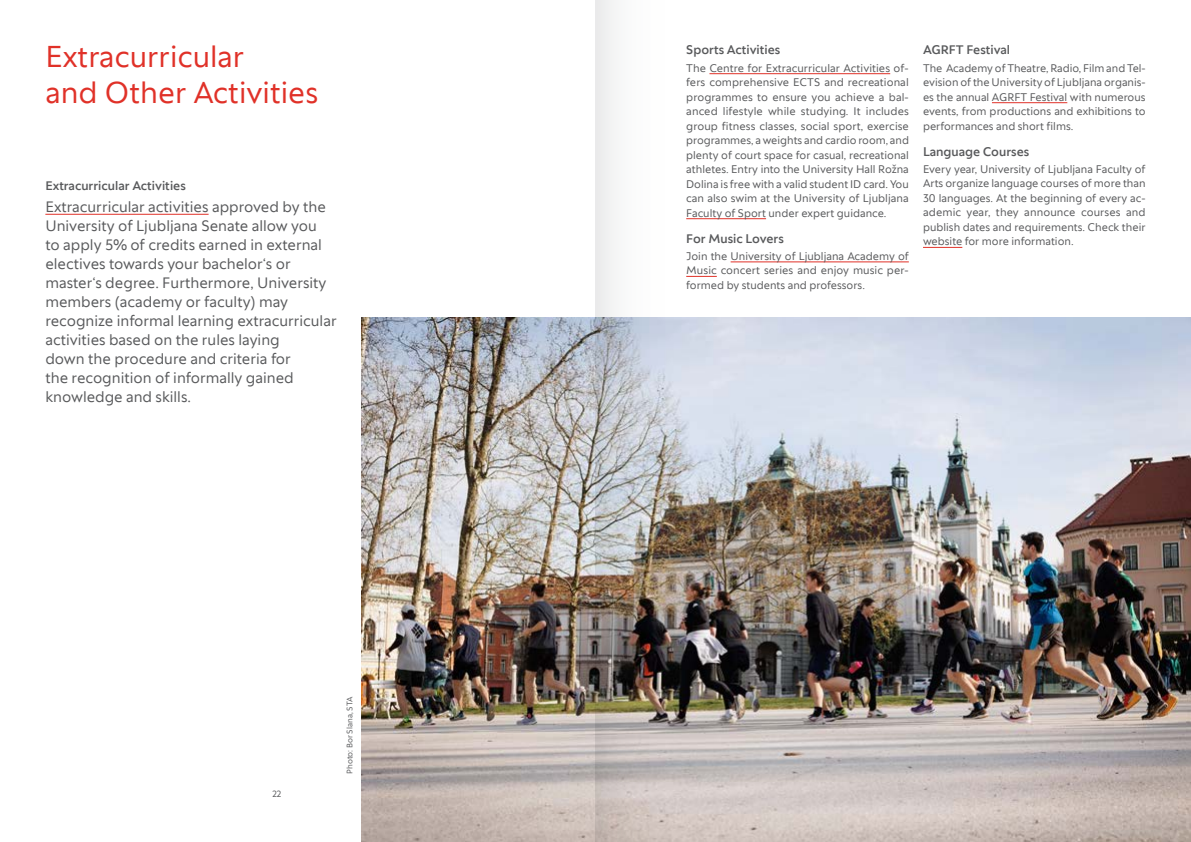
<style>
.page{position:relative;width:1191px;height:842px;background:#fff}
.page>*{position:absolute;margin:0;border:0;box-sizing:border-box;transform-origin:0 0}
.t1{font:30px/36px "Univerza Sans";color:#e03128}
.t2{font:15px/19px "Univerza Sans";color:#58595b}
.t3{font:500 12.5px "Univerza Sans";color:#58595b}
.t4{font:11px/14.5px "Univerza Sans";color:#58595b;text-align:justify}
.t5{font:9px "Univerza Sans";color:#58595b}
.t6{font:8px "Univerza Sans";color:#58595b}
</style>
<div class="page">
<hr style="left:45px;top:214px;width:164px;height:1px;background:#e03128">
<hr style="left:709px;top:73px;width:181px;height:1px;background:#e03128">
<hr style="left:686px;top:218px;width:80px;height:1px;background:#e03128">
<hr style="left:730px;top:262px;width:179px;height:1px;background:#e03128">
<hr style="left:686px;top:276px;width:31px;height:1px;background:#e03128">
<img style="left:361px;top:317px;width:830px;height:525px">
<hr style="left:992px;top:102px;width:75px;height:1px;background:#e03128">
<hr style="left:923px;top:247px;width:39px;height:1px;background:#e03128">
<img style="left:595px;top:0;width:100px;height:842px">
<h1 class="t1" style="left:45px;top:37px;width:274px">Extracurricular<br>and Other Activities</h1>
<p class="t3" style="left:45px;top:177px;width:142px">Extracurricular Activities</p>
<p class="t2" style="left:45px;top:197px;width:293px">Extracurricular activities approved by the University of Ljubljana Senate allow you<br>to apply 5% of credits earned in external electives towards your bachelor‘s or master‘s degree. Furthermore, University members (academy or faculty) may recognize informal learning extracurricular activities based on the rules laying<br>down the procedure and criteria for<br>the recognition of informally gained knowledge and skills.</p>
<p class="t5" style="left:272px;top:787px;width:11px">22</p>
<p class="t6" style="left:344px;top:774px;width:79px;rotate:-90deg">Photo: Bor Slana, STA</p>
<p class="t3" style="left:686px;top:41px;width:96px">Sports Activities</p>
<p class="t4" style="left:686px;top:60px;width:224px">The Centre for Extracurricular Activities of&shy;fers comprehensive ECTS and recreational programmes to ensure you achieve a bal&shy;anced lifestyle while studying. It includes group fitness classes, social sport, exercise programmes, a weights and cardio room, and plenty of court space for casual, recreational athletes. Entry into the University Hall Rožna Dolina is free with a valid student ID card. You can also swim at the University of Ljubljana Faculty of Sport under expert guidance.</p>
<p class="t3" style="left:686px;top:229px;width:99px">For Music Lovers</p>
<p class="t4" style="left:686px;top:248px;width:224px">Join the University of Ljubljana Academy of Music concert series and enjoy music per&shy;formed by students and professors.</p>
<p class="t3" style="left:923px;top:41px;width:89px">AGRFT Festival</p>
<p class="t4" style="left:923px;top:60px;width:224px">The Academy of Theatre, Radio, Film and Tel&shy;evision of the University of Ljubljana organis&shy;es the annual AGRFT Festival with numerous events, from productions and exhibitions to performances and short films.</p>
<p class="t3" style="left:923px;top:142px;width:108px">Language Courses</p>
<p class="t4" style="left:923px;top:161px;width:224px">Every year, University of Ljubljana Faculty of Arts organize language courses of more than 30 languages. At the beginning of every ac&shy;ademic year, they announce courses and publish dates and requirements. Check their website for more information.</p>
</div>
